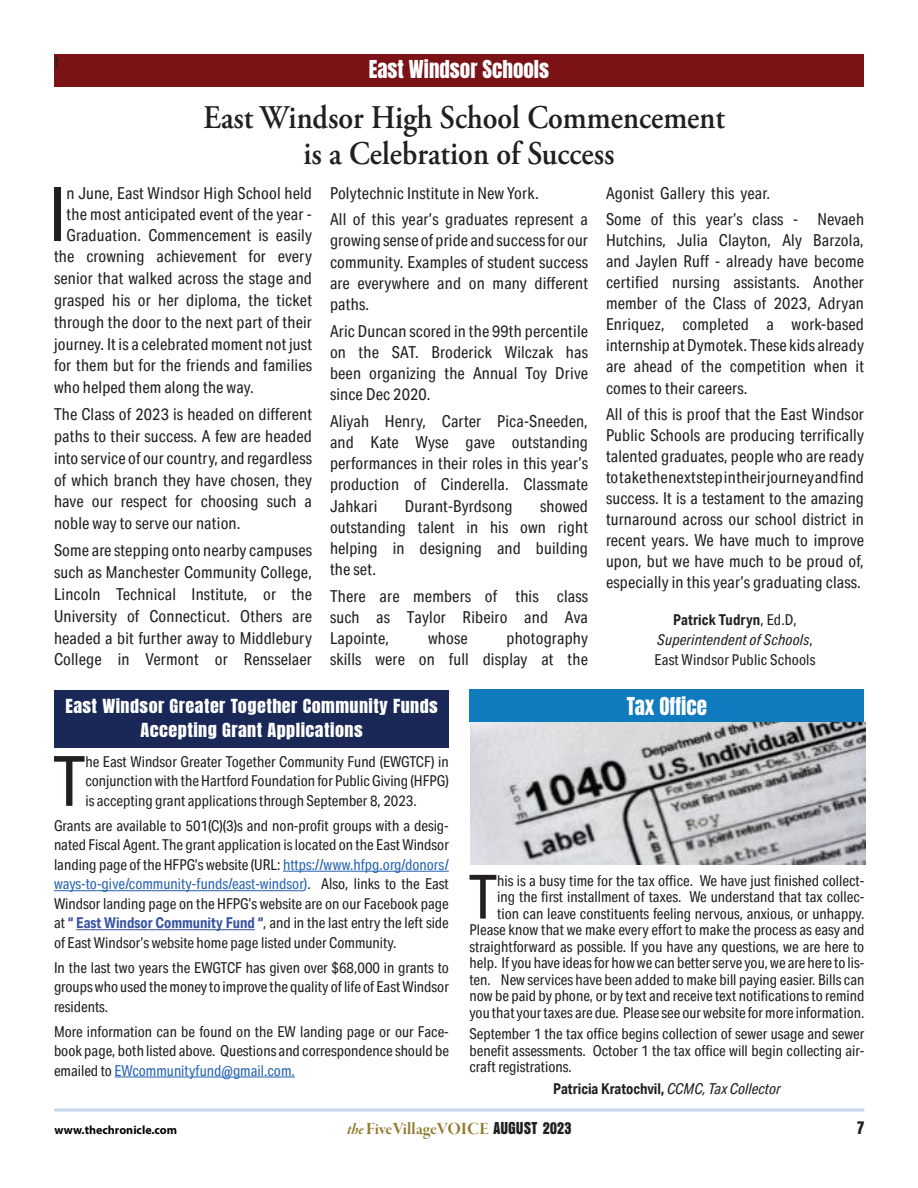
<style>
.page{position:relative;width:918px;height:1188px;background:#fff}
.page>*{position:absolute;margin:0;border:0;box-sizing:border-box;transform-origin:0 0}
.Copy{font:75.3px "Aktiv Grotesk Cd";color:#231f20}
.Copy-2{font:69.6px "Aktiv Grotesk Cd";color:#231f20}
.Copy-3{font:61.2px "Aktiv Grotesk Cd";color:#231f20}
.Copy__garamond{font:600 33px/36px "Adobe Garamond Pro";color:#231f20;text-align:center;scale:.91 1}
.Head{font:21px "Anton";color:#fff}
.t1{font:19.5px "Anzeigen Gro";color:#231f20}
.t2{font:18px "Garamond Premr Pro Bd Disp";letter-spacing:.005em;color:#927b2e}
.t3{font:18px "Minion Pro";color:#231f20}
.Copy-4{font:16.5px/21.1px "Aktiv Grotesk Cd";letter-spacing:.01em;color:#231f20;text-align:justify}
.Head-2{font:16.5px "Anton";letter-spacing:.025em;color:#fff;scale:1.1 1}
.Copy-5{font:15px/19.5px "Aktiv Grotesk Cd";color:#231f20;text-align:justify}
.Copy-6{font:700 15px "Aktiv Grotesk Cd";color:#231f20}
.t4{font:700 12px "Myriad Pro";color:#040503}
.s1{font-weight:700}
.s2{font-style:italic}
.s3{color:#2865b1}
.s4{font-weight:700;color:#3853a3}
.s5{font-weight:400;font-style:italic}
.s6{font-family:"Garamond Premr Pro Bd It Disp";font-size:16.5px}
.s7{font-family:"Anzeigen Gro";color:#231f20}
</style>
<div class="page">
<svg style="left:54px;top:1108px;width:810px;height:4px;background:#d1dff0"></svg>
<div style="left:470px;top:689px;width:394px;height:33px;background:#107abe"></div>
<div style="left:54px;top:690px;width:395px;height:57px;background:#192856"></div>
<hr style="left:283px;top:871px;width:166px;height:1px;background:#2865b1">
<hr style="left:54px;top:890px;width:250px;height:1px;background:#2865b1">
<hr style="left:76px;top:929px;width:179px;height:1px;background:#3853a3">
<hr style="left:115px;top:1077px;width:180px;height:1px;background:#2865b1">
<div style="left:54px;top:54px;width:810px;height:33px;background:#7a1216"></div>
<img style="left:470px;top:723px;width:395px;height:142px">
<p class="t3" style="left:54px;top:49px;width:7px">t</p>
<p class="Head" style="left:369px;top:59px;width:182px">East Windsor Schools</p>
<p class="Copy__garamond" style="left:204px;top:100px;width:575px">East Windsor High School Commencement is a Celebration of Success</p>
<p class="Copy" style="left:48px;top:169px;width:20px">I</p>
<p class="Copy-4" style="left:67px;top:182px;width:247px">n June, East Windsor High School held</p>
<p class="Copy-4" style="left:67px;top:203px;width:247px">the most anticipated event of the year -</p>
<p class="Copy-4" style="left:67px;top:224px;width:247px">Graduation. Commencement is easily</p>
<p class="Copy-4" style="left:54px;top:246px;width:259px">the crowning achievement for every</p>
<p class="Copy-4" style="left:54px;top:268px;width:259px">senior that walked across the stage and</p>
<p class="Copy-4" style="left:54px;top:289px;width:260px">grasped his or her diploma, the ticket</p>
<p class="Copy-4" style="left:54px;top:311px;width:259px">through the door to the next part of their</p>
<p class="Copy-4" style="left:54px;top:333px;width:260px">journey. It is a celebrated moment not just</p>
<p class="Copy-4" style="left:54px;top:355px;width:260px">for them but for the friends and families</p>
<p class="Copy-4" style="left:54px;top:377px;width:201px">who helped them along the way.</p>
<p class="Copy-4" style="left:54px;top:403px;width:260px;line-height:21.8px">The Class of 2023 is headed on different paths to their success. A few are headed into service of our country, and regardless of which branch they have chosen, they have our respect for choosing such a noble way to serve our nation.</p>
<p class="Copy-4" style="left:54px;top:540px;width:260px;line-height:21.8px">Some are stepping onto nearby campuses such as Manchester Community College, Lincoln Technical Institute, or the University of Connecticut. Others are headed a bit further away to Middlebury College in Vermont or Rensselaer</p>
<p class="Copy-4" style="left:330px;top:182px;width:210px">Polytechnic Institute in New York.</p>
<p class="Copy-4" style="left:330px;top:209px;width:260px">All of this year’s graduates represent a growing sense of pride and success for our community. Examples of student success are everywhere and on many different paths.</p>
<p class="Copy-4" style="left:330px;top:320px;width:260px">Aric Duncan scored in the 99th percentile on the SAT. Broderick Wilczak has been organizing the Annual Toy Drive since Dec 2020.</p>
<p class="Copy-4" style="left:330px;top:410px;width:260px">Aliyah Henry, Carter Pica-Sneeden, and Kate Wyse gave outstanding performances in their roles in this year’s production of Cinderella. Classmate Jahkari</p>
<p class="Copy-4" style="left:330px;top:495px;width:260px;text-indent:210px">showed outstanding talent in his own right helping in designing and building the set.</p>
<p class="Copy-4" style="left:330px;top:585px;width:260px">There are members of this class such as Taylor Ribeiro and Ava Lapointe,</p>
<p class="Copy-4" style="left:405px;top:495px;width:109px">Durant-Byrdsong</p>
<p class="Copy-4" style="left:330px;top:628px;width:260px;text-align:right">photography<br>skills were on full display at the</p>
<p class="Copy-4" style="left:428px;top:628px;width:41px">whose</p>
<p class="Copy-4" style="left:606px;top:182px;width:166px">Agonist Gallery this year.</p>
<p class="Copy-4" style="left:606px;top:209px;width:260px">Some of this year’s class - Nevaeh Hutchins, Julia Clayton, Aly Barzola, and Jaylen Ruff - already have become certified nursing assistants. Another member of the Class of 2023, Adryan Enriquez, completed a work-based internship at Dymotek. These kids already are ahead of the competition when it comes to their careers.</p>
<p class="Copy-4" style="left:606px;top:403px;width:260px">All of this is proof that the East Windsor Public Schools are producing terrifically talented graduates, people who are ready to take the next step in their journey and find success. It is a testament to the amazing turnaround across our school district in recent years. We have much to improve upon, but we have much to be proud of, especially in this year’s graduating class.</p>
<p class="Copy-5" style="left:655px;top:610px;width:162px;text-align:center"><span class="s1">Patrick Tudryn</span>, Ed.D,<br><span class="s2">Superintendent of Schools</span>,<br>East Windsor Public Schools</p>
<p class="Head-2" style="left:65px;top:698px;width:340px">East Windsor Greater Together Community Funds</p>
<p class="Head" style="left:627px;top:695px;width:82px">Tax Office</p>
<p class="Head-2" style="left:141px;top:722px;width:203px">Accepting Grant Applications</p>
<p class="Copy-2" style="left:53px;top:740px;width:34px">T</p>
<p class="Copy-5" style="left:85px;top:752px;width:365px">he East Windsor Greater Together Community Fund (EWGTCF) in conjunction with the Hartford Foundation for Public Giving (HFPG) is accepting grant applications through September 8, 2023.</p>
<p class="Copy-5" style="left:54px;top:816px;width:396px">Grants are available to 501(C)(3)s and non-profit groups with a desig&shy;nated Fiscal Agent. The grant application is located on the East Windsor landing page of the HFPG’s website (URL: <span class="s3">https://www.hfpg.org/donors/ ways-to-give/community-funds/east-windsor)</span>. Also, links to the East Windsor landing page on the HFPG’s website are on our Facebook page at <span class="s4">“ East Windsor Community Fund “</span>, and in the last entry the left side of East Windsor’s website home page listed under Community.</p>
<p class="Copy-5" style="left:54px;top:957px;width:396px">In the last two years the EWGTCF has given over $68,000 in grants to groups who used the money to improve the quality of life of East Windsor residents.</p>
<p class="Copy-5" style="left:54px;top:1021px;width:396px">More information can be found on the EW landing page or our Face&shy;book page, both listed above. Questions and correspondence should be emailed to <span class="s3">EWcommunityfund@gmail.com.</span></p>
<p class="Copy-5" style="left:470px;top:872px;width:396px;line-height:16.5px;text-align:right">his is a busy time for the tax office. We have just finished collect-<br>ing the first installment of taxes. We understand that tax collec-<br>tion can leave constituents feeling nervous, anxious, or unhappy.<br>Please know that we make every effort to make the process as easy and straightforward as possible. If you have any questions, we are here to help. If you have ideas for how we can better serve you, we are here to lis&shy;ten. New services have been added to make bill paying easier. Bills can now be paid by phone, or by text and receive text notifications to remind you that your taxes are due. Please see our website for more information.</p>
<p class="Copy-5" style="left:470px;top:1026px;width:396px;line-height:16.5px">September 1 the tax office begins collection of sewer usage and sewer benefit assessments. October 1 the tax office will begin collecting air&shy;craft registrations.</p>
<p class="Copy-6" style="left:553px;top:1080px;width:229px">Patricia Kratochvil, <span class="s5">CCMC, Tax Collector</span></p>
<p class="Copy-3" style="left:469px;top:861px;width:30px">T</p>
<p class="t4" style="left:54px;top:1122px;width:124px">www.thechronicle.com</p>
<p class="t2" style="left:347px;top:1119px;width:226px"><span class="s6">the</span> FiveVillageVOICE <span class="s7">AUGUST 2023</span></p>
<p class="t1" style="left:857px;top:1117px;width:8px">7</p>
</div>
